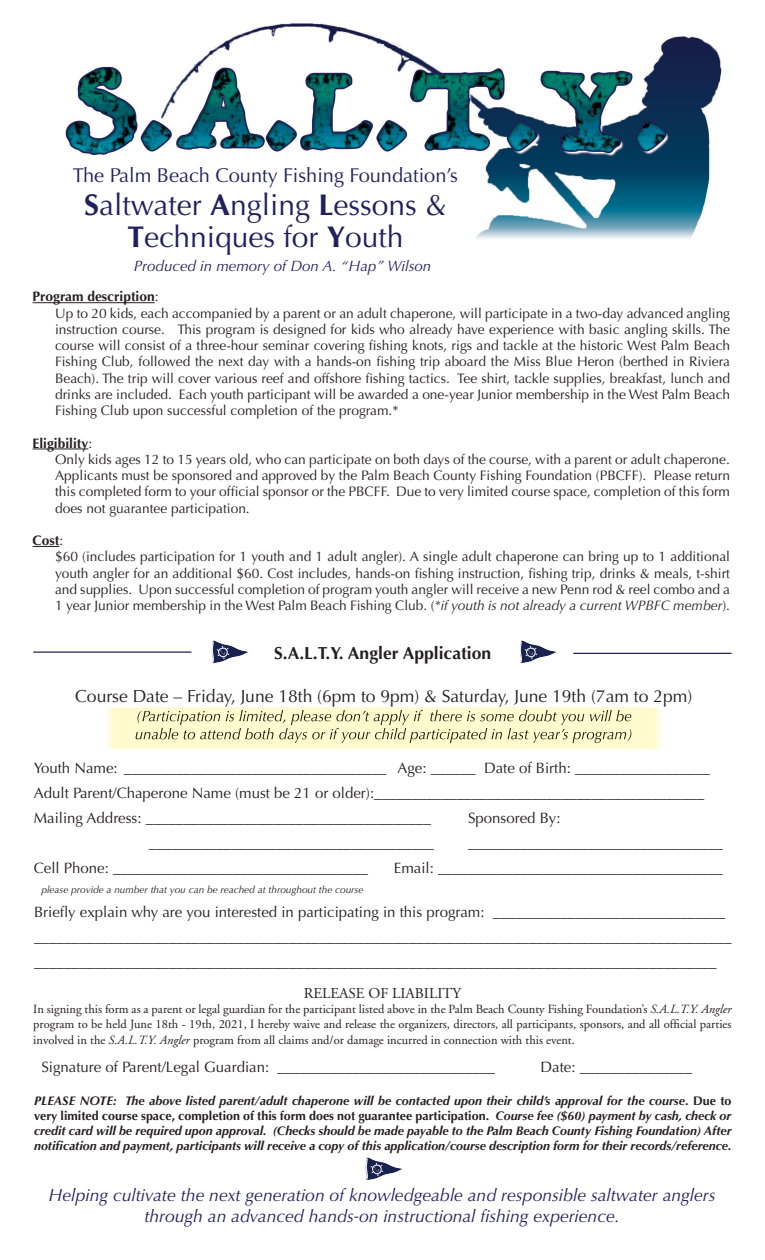
<style>
.page{position:relative;width:765px;height:1260px;background:#fff}
.page>*{position:absolute;margin:0;border:0;box-sizing:border-box;transform-origin:0 0}
.t1{font:30px/32.5px "Optima";color:#21205d;text-align:center}
.t2{font:20px "Optima";color:#21205d}
.t3{font:italic 17.5px/21px "Optima";color:#21205d;text-align:center}
.t4{font:17.5px "Optima";color:#231f20}
.t5{font:700 17.5px "Optima";color:#231f20}
.t6{font:15px/25px "Optima";color:#231f20}
.t7{font:italic 15px "Optima";color:#21205d}
.t8{font:15px "Adobe Garamond";color:#231f20}
.t9{font:13.75px/16.2px "Optima";color:#231f20}
.t10{font:italic 700 12.5px/15px "Optima";color:#231f20;text-align:justify}
.t11{font:12.5px/15px "Adobe Garamond";color:#231f20}
.t12{font:italic 10px "Optima";color:#231f20}
.s1{font-weight:700}
.s2{font-style:italic}
.s3{font-style:normal}
</style>
<div class="page">
<img style="left:65px;top:23px;width:657px;height:216px">
<hr style="left:33px;top:302px;width:122px;height:1px;background:#231f20">
<hr style="left:33px;top:449px;width:55px;height:1px;background:#231f20">
<svg style="left:33px;top:546px;width:26px;height:1px"></svg>
<img style="left:212px;top:641px;width:30px;height:22px">
<img style="left:520px;top:641px;width:30px;height:22px">
<img style="left:365px;top:1158px;width:31px;height:22px">
<hr style="left:573px;top:653px;width:159px;height:1px;background:#21205d">
<hr style="left:33px;top:651px;width:158px;height:2px;background:#21205d">
<img style="left:138px;top:710px;width:494px;height:15px">
<img style="left:136px;top:728px;width:495px;height:15px">
<h2 class="t2" style="left:73px;top:164px;width:387px">The Palm Beach County Fishing Foundation’s</h2>
<h1 class="t1" style="left:84px;top:189px;width:364px"><span class="s1">S</span>altwater <span class="s1">A</span>ngling <span class="s1">L</span>essons &amp;<br><span class="s1">T</span>echniques for <span class="s1">Y</span>outh</h1>
<p class="t7" style="left:134px;top:257px;width:299px">Produced in memory of Don A. “Hap” Wilson</p>
<p class="t9" style="left:55px;top:289px;width:677px;text-indent:-22px"><span class="s1">Program description</span>:<br>Up to 20 kids, each accompanied by a parent or an adult chaperone, will participate in a two-day advanced angling instruction course. This program is designed for kids who already have experience with basic angling skills. The course will consist of a three-hour seminar covering fishing knots, rigs and tackle at the historic West Palm Beach Fishing Club, followed the next day with a hands-on fishing trip aboard the Miss Blue Heron (berthed in Riviera Beach). The trip will cover various reef and offshore fishing tactics. Tee shirt, tackle supplies, breakfast, lunch and drinks are included. Each youth participant will be awarded a one-year Junior membership in the West Palm Beach Fishing Club upon successful completion of the program.*</p>
<p class="t9" style="left:55px;top:435px;width:677px;text-indent:-22px"><span class="s1">Eligibility</span>:<br>Only kids ages 12 to 15 years old, who can participate on both days of the course, with a parent or adult chaperone.<br>Applicants must be sponsored and approved by the Palm Beach County Fishing Foundation (PBCFF). Please return this completed form to your official sponsor or the PBCFF. Due to very limited course space, completion of this form does not guarantee participation.</p>
<p class="t9" style="left:55px;top:533px;width:677px;text-indent:-22px"><span class="s1">Cost</span>:<br>$60 (includes participation for 1 youth and 1 adult angler). A single adult chaperone can bring up to 1 additional youth angler for an additional $60. Cost includes, hands-on fishing instruction, fishing trip, drinks &amp; meals, t-shirt and supplies. Upon successful completion of program youth angler will receive a new Penn rod &amp; reel combo and a 1 year Junior membership in the West Palm Beach Fishing Club. (<span class="s2">*if youth is not already a current WPBFC member</span>).</p>
<p class="t5" style="left:274px;top:643px;width:219px">S.A.L.T.Y. Angler Application</p>
<p class="t4" style="left:75px;top:686px;width:618px">Course Date – Friday, June 18th (6pm to 9pm) &amp; Saturday, June 19th (7am to 2pm)</p>
<p class="t6" style="left:34px;top:755px;width:678px">Youth Name: ___________________________________ Age: ______ Date of Birth: __________________<br>Adult Parent/Chaperone Name (must be 21 or older):____________________________________________<br>Mailing Address: ______________________________________</p>
<p class="t6" style="left:468px;top:805px;width:94px">Sponsored By:</p>
<p class="t6" style="left:149px;top:830px;width:286px">______________________________________</p>
<p class="t6" style="left:468px;top:830px;width:257px">__________________________________</p>
<p class="t6" style="left:34px;top:855px;width:336px">Cell Phone: __________________________________</p>
<p class="t6" style="left:394px;top:855px;width:331px">Email: ______________________________________</p>
<p class="t12" style="left:41px;top:884px;width:324px">please provide a number that you can be reached at throughout the course</p>
<p class="t6" style="left:34px;top:899px;width:699px">Briefly explain why are you interested in participating in this program: _______________________________ _____________________________________________________________________________________________ ___________________________________________________________________________________________</p>
<p class="t8" style="left:304px;top:985px;width:159px">RELEASE OF LIABILITY</p>
<p class="t11" style="left:33px;top:1002px;width:700px">In signing this form as a parent or legal guardian for the participant listed above in the Palm Beach County Fishing Foundation’s <span class="s2">S.A.L.T.Y. Angler </span>program to be held June 18th - 19th, 2021, I hereby waive and release the organizers, directors, all participants, sponsors, and all official parties</p>
<p class="t11" style="left:33px;top:1033px;width:543px">involved in the <span class="s2">S.A.L.T.Y. Angler</span> program from all claims and/or damage incurred in connection with this event.</p>
<p class="t6" style="left:41px;top:1055px;width:455px">Signature of Parent/Legal Guardian: _____________________________</p>
<p class="t6" style="left:541px;top:1055px;width:153px">Date: _______________</p>
<p class="t10" style="left:34px;top:1093px;width:699px">PLEASE NOTE: The above listed parent/adult chaperone will be contacted upon their child’s approval for the course<span class="s3">. Due to very limited course space, completion of this form does not guarantee participation.</span> Course fee ($60) payment by cash, check or credit card will be required upon approval. (Checks should be made payable to the Palm Beach County Fishing Foundation) After notification and payment, participants will receive a copy of this application/course description form for their records/reference.</p>
<p class="t3" style="left:49px;top:1184px;width:668px">Helping cultivate the next generation of knowledgeable and responsible saltwater anglers through an advanced hands-on instructional fishing experience.</p>
</div>
